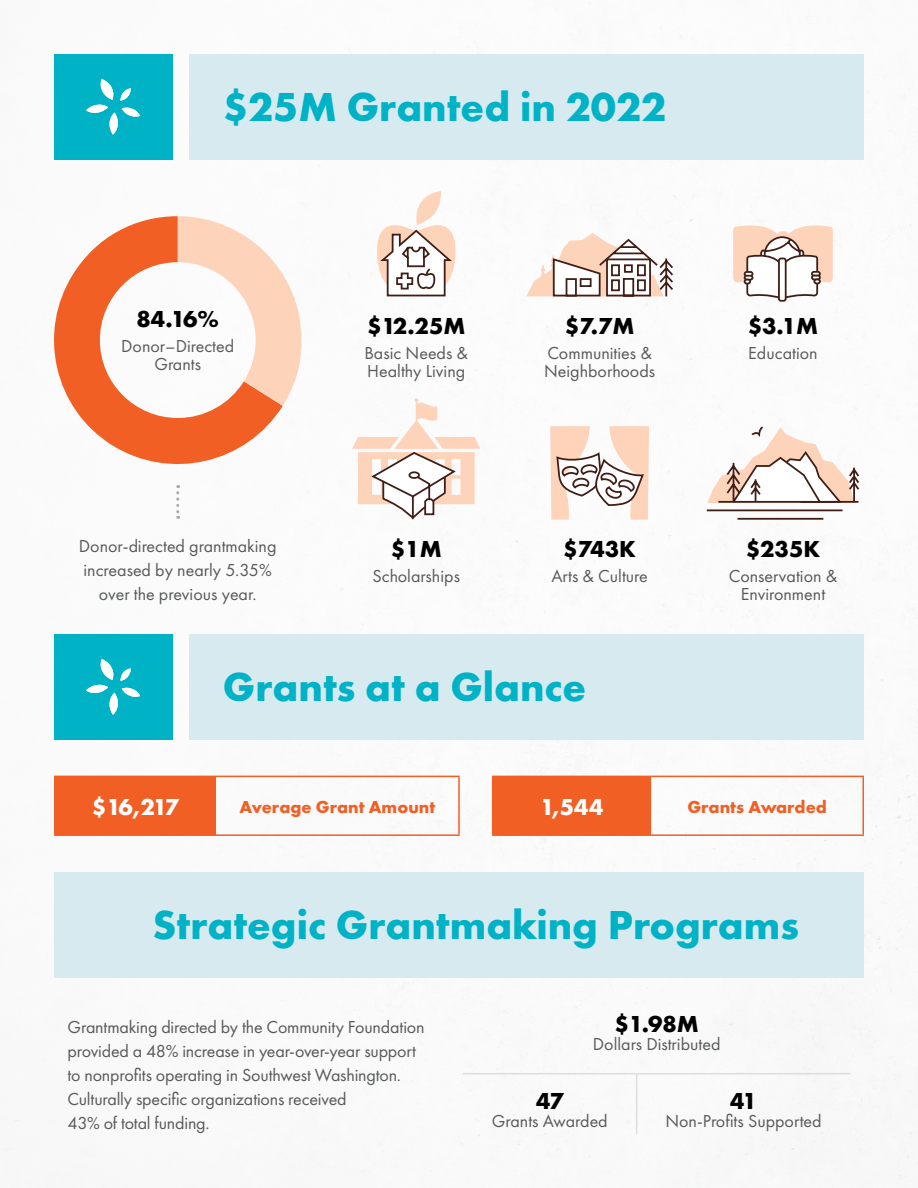
<style>
.page{position:relative;width:918px;height:1188px;background:#fff}
.page>*{position:absolute;margin:0;border:0;box-sizing:border-box;transform-origin:0 0}
.t1{font:700 42px "Futura PT";color:#00b2c6}
.t2{font:700 24px "Futura PT";color:#000}
.t3{font:700 24px "Futura PT";letter-spacing:-.085em;color:#fff}
.t4{font:18px/24px "Futura PT";color:#58595b}
.t5{font:700 18px "Futura PT";color:#f15f24}
</style>
<div class="page">
<div style="left:54px;top:634px;width:118px;height:106px;background:#00b2c6"></div>
<svg style="left:86px;top:659px;width:54px;height:56px"></svg>
<div style="left:189px;top:634px;width:675px;height:106px;background:#d6eaef"></div>
<div style="left:54px;top:54px;width:118px;height:106px;background:#00b2c6"></div>
<svg style="left:86px;top:79px;width:54px;height:56px"></svg>
<div style="left:189px;top:54px;width:675px;height:106px;background:#d6eaef"></div>
<div style="left:54px;top:872px;width:810px;height:106px;background:#d6eaef"></div>
<hr style="left:463px;top:1073px;width:174px;height:1px;background:#dcddde">
<hr style="left:637px;top:1073px;width:213px;height:1px;background:#dcddde">
<hr style="left:636px;top:1074px;width:1px;height:60px;background:#dcddde">
<svg style="left:56px;top:776px;width:595px;height:59px"></svg>
<hr style="left:54px;top:776px;width:162px;height:1px;background:#f15f24">
<hr style="left:54px;top:777px;width:2px;height:57px;background:#f15f24">
<hr style="left:54px;top:834px;width:162px;height:2px;background:#f15f24">
<hr style="left:492px;top:776px;width:159px;height:1px;background:#f15f24">
<hr style="left:492px;top:777px;width:1px;height:57px;background:#f15f24">
<hr style="left:492px;top:834px;width:159px;height:2px;background:#f15f24">
<hr style="left:651px;top:776px;width:213px;height:1px;background:#f15f24">
<hr style="left:862px;top:777px;width:2px;height:57px;background:#f15f24">
<hr style="left:651px;top:834px;width:213px;height:2px;background:#f15f24">
<hr style="left:216px;top:776px;width:244px;height:1px;background:#f15f24">
<hr style="left:458px;top:777px;width:2px;height:57px;background:#f15f24">
<hr style="left:216px;top:834px;width:244px;height:2px;background:#f15f24">
<svg style="left:53px;top:216px;width:230px;height:249px"></svg>
<svg style="left:178px;top:216px;width:124px;height:190px"></svg>
<svg style="left:176px;top:485px;width:3px;height:34px"></svg>
<svg style="left:706px;top:426px;width:154px;height:94px"></svg>
<svg style="left:550px;top:426px;width:99px;height:94px"></svg>
<svg style="left:352px;top:398px;width:128px;height:122px"></svg>
<svg style="left:526px;top:233px;width:147px;height:64px"></svg>
<svg style="left:377px;top:191px;width:79px;height:106px"></svg>
<svg style="left:733px;top:225px;width:100px;height:74px"></svg>
<div style="left:813px;top:279px;width:8px;height:5px;border:2px solid #3f1e17;border-radius:2px"></div>
<div style="left:779px;top:258px;width:7px;height:43px;background:#fff;border-radius:2px"></div>
<div style="left:778px;top:258px;width:9px;height:44px;border:2px solid #3f1e17;border-radius:2px"></div>
<h1 class="t1" style="left:223px;top:80px;width:445px">$25M Granted in 2022</h1>
<h2 class="t2" style="left:137px;top:303px;width:84px">84.16%</h2>
<p class="t4" style="left:121px;top:336px;width:115px;line-height:18px;text-align:center">Donor–Directed<br>Grants</p>
<h2 class="t2" style="left:367px;top:311px;width:100px">$12.25M</h2>
<p class="t4" style="left:364px;top:344px;width:105px;line-height:18px">Basic Needs &amp;<br>Healthy Living</p>
<h2 class="t2" style="left:565px;top:311px;width:71px">$7.7M</h2>
<p class="t4" style="left:544px;top:344px;width:113px;line-height:18px">Communities &amp;<br>Neighborhoods</p>
<h2 class="t2" style="left:748px;top:311px;width:72px">$3.1M</h2>
<p class="t4" style="left:748px;top:341px;width:71px">Education</p>
<p class="t4" style="left:79px;top:534px;width:199px;text-align:center">Donor-directed grantmaking increased by nearly 5.35% over the previous year.</p>
<h2 class="t2" style="left:746px;top:534px;width:76px">$235K</h2>
<h2 class="t2" style="left:391px;top:534px;width:52px">$1M</h2>
<p class="t4" style="left:372px;top:564px;width:89px">Scholarships</p>
<h2 class="t2" style="left:563px;top:534px;width:74px">$743K</h2>
<p class="t4" style="left:551px;top:564px;width:98px">Arts &amp; Culture</p>
<p class="t4" style="left:729px;top:567px;width:110px;line-height:18px;text-align:center">Conservation &amp;<br>Environment</p>
<h1 class="t1" style="left:223px;top:660px;width:365px">Grants at a Glance</h1>
<h2 class="t3" style="left:92px;top:791px;width:88px">$16,217</h2>
<p class="t5" style="left:240px;top:795px;width:197px">Average Grant Amount</p>
<h2 class="t3" style="left:540px;top:791px;width:65px">1,544</h2>
<p class="t5" style="left:687px;top:795px;width:141px">Grants Awarded</p>
<h1 class="t1" style="left:153px;top:898px;width:648px">Strategic Grantmaking Programs</h1>
<p class="t4" style="left:68px;top:1014px;width:359px">Grantmaking directed by the Community Foundation provided a 48% increase in year-over-year support to nonprofits operating in Southwest Washington.<br>Culturally specific organizations received<br>43% of total funding.</p>
<h2 class="t2" style="left:614px;top:1008px;width:86px">$1.98M</h2>
<p class="t4" style="left:593px;top:1032px;width:129px">Dollars Distributed</p>
<h2 class="t2" style="left:536px;top:1086px;width:29px">47</h2>
<p class="t4" style="left:492px;top:1109px;width:117px">Grants Awarded</p>
<h2 class="t2" style="left:730px;top:1086px;width:28px">41</h2>
<p class="t4" style="left:665px;top:1109px;width:158px">Non-Profits Supported</p>
</div>
